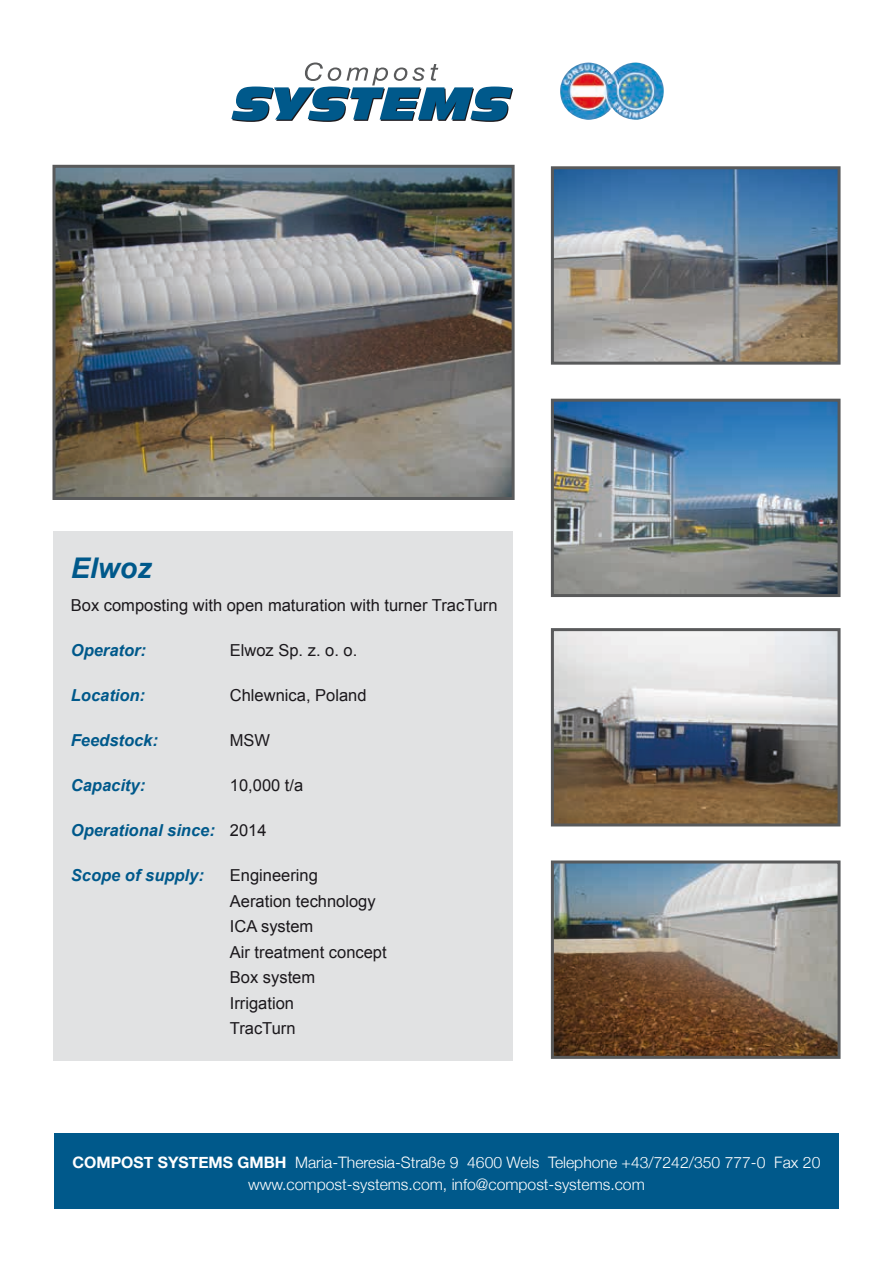
<style>
.page{position:relative;width:893px;height:1263px;background:#fff}
.page>*{position:absolute;margin:0;border:0;box-sizing:border-box;transform-origin:0 0}
.t1{font:italic 700 28.5px "Arial";color:#00598b}
.t2{font:16.5px/25.5px "Arial";color:#1b181c}
.t3{font:italic 700 16.5px "Arial";color:#00598b}
.t4{font:300 15.75px/22.5px "Helvetica Neue";color:#fff;text-align:center}
.s1{font-weight:400;font-style:normal;color:#1b181c}
.s2{font-weight:700}
</style>
<div class="page">
<img style="left:555px;top:170px;width:281px;height:191px">
<div style="left:551px;top:166px;width:289px;height:199px;border:3px solid #595a5b"></div>
<img style="left:555px;top:632px;width:281px;height:190px">
<div style="left:551px;top:628px;width:289px;height:198px;border:3px solid #595a5b"></div>
<img style="left:555px;top:403px;width:281px;height:190px">
<div style="left:551px;top:399px;width:289px;height:198px;border:3px solid #595a5b"></div>
<img style="left:555px;top:864px;width:281px;height:191px">
<div style="left:551px;top:860px;width:289px;height:199px;border:3px solid #595a5b"></div>
<img style="left:56px;top:169px;width:455px;height:327px">
<div style="left:52px;top:165px;width:463px;height:335px;border:3px solid #595a5b"></div>
<div style="left:53px;top:531px;width:459px;height:530px;background:#e1e2e3"></div>
<svg style="left:231px;top:63px;width:282px;height:59px"></svg>
<div style="left:54px;top:1133px;width:785px;height:76px;background:#00598b"></div>
<img style="left:560px;top:63px;width:104px;height:57px">
<h1 class="t1" style="left:71px;top:549px;width:82px">Elwoz</h1>
<p class="t2" style="left:71px;top:593px;width:428px">Box composting with open maturation with turner TracTurn</p>
<p class="t3" style="left:71px;top:639px;width:77px">Operator:</p>
<p class="t2" style="left:230px;top:638px;width:129px">Elwoz Sp. z. o. o.</p>
<p class="t3" style="left:71px;top:684px;width:76px">Location:</p>
<p class="t2" style="left:230px;top:683px;width:138px">Chlewnica, Poland</p>
<p class="t3" style="left:71px;top:729px;width:89px">Feedstock:</p>
<p class="t2" style="left:230px;top:728px;width:42px">MSW</p>
<p class="t3" style="left:71px;top:774px;width:76px">Capacity:</p>
<p class="t2" style="left:230px;top:773px;width:75px">10,000 t/a</p>
<p class="t3" style="left:71px;top:819px;width:197px">Operational since: <span class="s1">2014</span></p>
<p class="t3" style="left:71px;top:864px;width:134px">Scope of supply:</p>
<p class="t2" style="left:230px;top:863px;width:158px">Engineering<br>Aeration technology<br>ICA system<br>Air treatment concept<br>Box system<br>Irrigation<br>TracTurn</p>
<p class="t4" style="left:73px;top:1150px;width:749px"><span class="s2">COMPOST SYSTEMS GMBH</span> Maria-Theresia-Straße 9 4600 Wels Telephone +43/7242/350 777-0 Fax 20 www.compost-systems.com, info@compost-systems.com</p>
</div>
